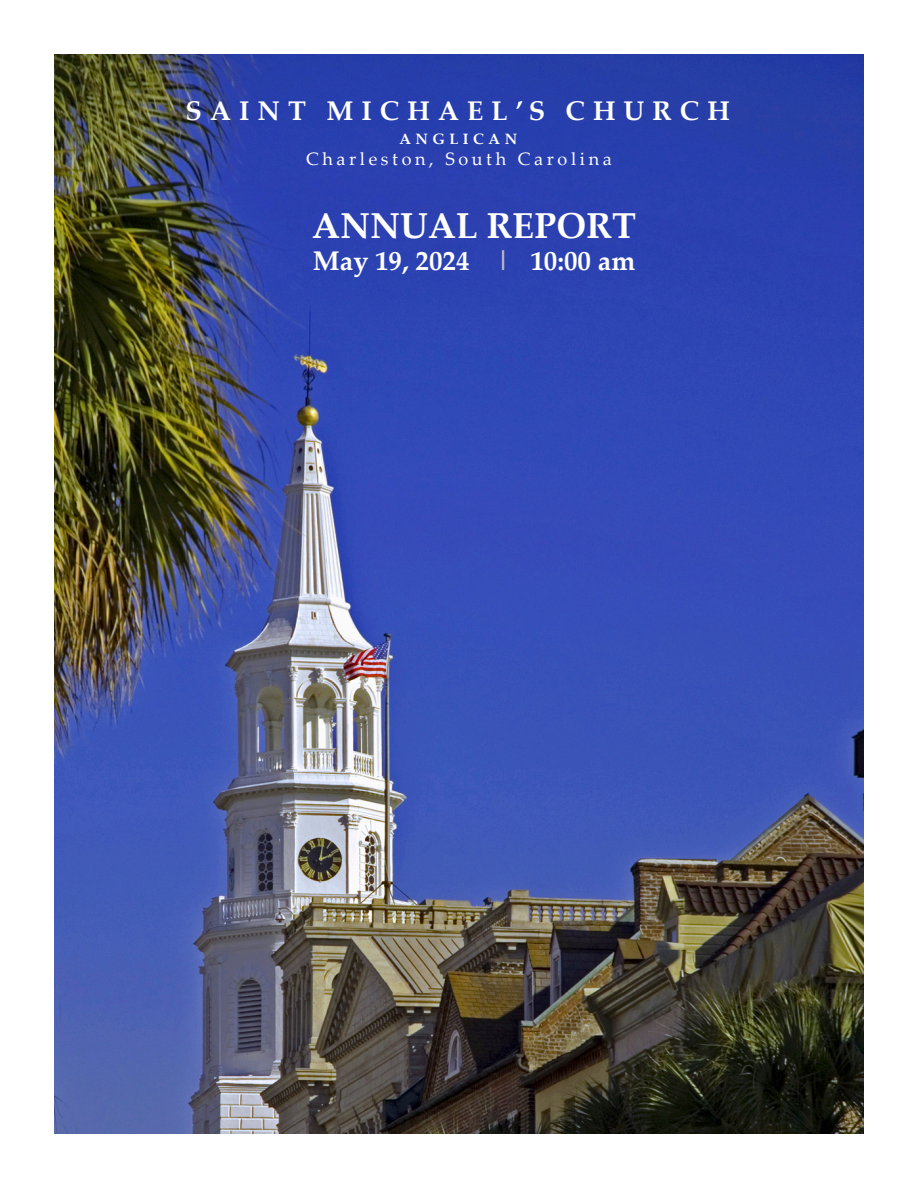
<style>
.page{position:relative;width:918px;height:1188px;background:#fff}
.page>*{position:absolute;margin:0;border:0;box-sizing:border-box;transform-origin:0 0}
.t1{font:700 36px "Palatino Linotype";color:#fff}
.t2{font:700 27px "Palatino Linotype";letter-spacing:.3em;color:#fff}
.t3{font:700 27px "Palatino Linotype";color:#fff}
.t4{font:18px "Palatino Linotype";letter-spacing:.2em;color:#fff}
.t5{font:700 15px "Palatino Linotype";letter-spacing:.3em;color:#fff}
.s1{color:#bcbdc0}
</style>
<div class="page">
<img style="left:54px;top:54px;width:810px;height:1080px">
<p class="t2" style="left:186px;top:91px;width:546px">SAINT MICHAEL’S CHURCH</p>
<p class="t5" style="left:399px;top:128px;width:119px">ANGLICAN</p>
<p class="t4" style="left:306px;top:146px;width:307px">Charleston, South Carolina</p>
<p class="t1" style="left:312px;top:200px;width:325px">ANNUAL REPORT</p>
<p class="t3" style="left:313px;top:242px;width:324px">May 19, 2024 <span class="s1">|</span> 10:00 am</p>
</div>
